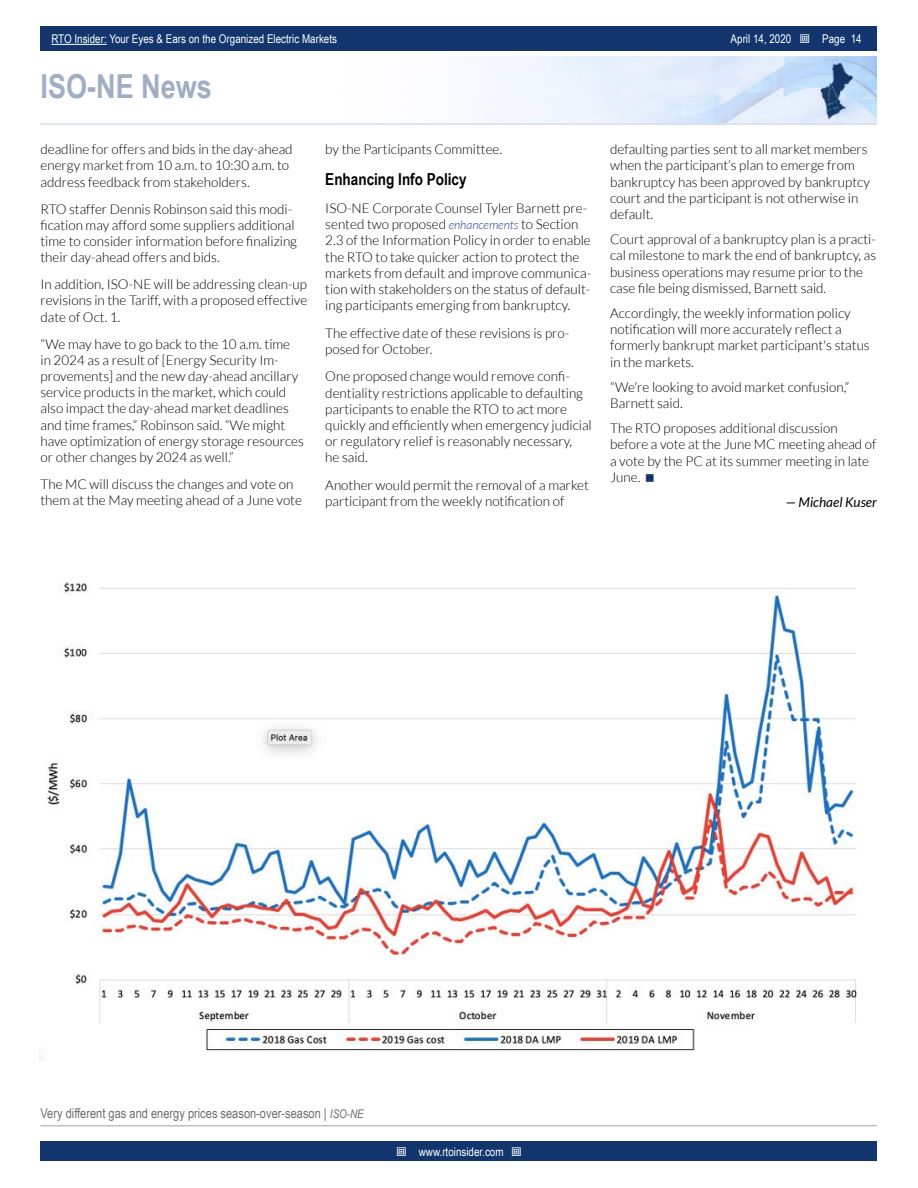
<style>
.page{position:relative;width:918px;height:1188px;background:#fff}
.page>*{position:absolute;margin:0;border:0;box-sizing:border-box;transform-origin:0 0}
.t1{font:700 33px "Arial Narrow";color:#a0aec4}
.t2{font:700 16.5px "Arial Narrow";color:#000}
.t3{font:300 13.5px/16.2px "Lato";color:#000}
.t4{font:13.5px "Arial Narrow";color:#6d6e71}
.t5{font:italic 13.5px "Lato";color:#000}
.t6{font:12px "Arial Narrow";color:#fff}
.s1{font-style:italic;font-size:12px;color:#25408f}
.s2{font-style:italic;font-size:12px}
</style>
<div class="page">
<div style="left:41px;top:1142px;width:836px;height:19px;background:#11356c"></div>
<div style="left:41px;top:27px;width:836px;height:24px;background:#11356c"></div>
<hr style="left:51px;top:44px;width:56px;height:1px;background:#fff">
<img style="left:474px;top:56px;width:403px;height:67px">
<hr style="left:40px;top:123px;width:837px;height:2px;background:#d6deec">
<hr style="left:40px;top:1125px;width:837px;height:1px;background:#bfbfbf">
<img style="left:40px;top:581px;width:817px;height:480px">
<p class="t6" style="left:51px;top:30px;width:287px">RTO Insider: Your Eyes &amp; Ears on the Organized Electric Markets</p>
<p class="t6" style="left:731px;top:30px;width:62px">April 14, 2020</p>
<p class="t6" style="left:822px;top:30px;width:41px">Page 14</p>
<h1 class="t1" style="left:40px;top:61px;width:173px">ISO-NE News</h1>
<p class="t3" style="left:40px;top:141px;width:254px">deadline for offers and bids in the day-ahead energy market from 10 a.m. to 10:30 a.m. to address feedback from stakeholders.</p>
<p class="t3" style="left:40px;top:201px;width:258px">RTO staffer Dennis Robinson said this modi&shy;fication may afford some suppliers additional time to consider information before finalizing their day-ahead offers and bids.</p>
<p class="t3" style="left:40px;top:276px;width:268px;text-align:justify">In addition, ISO-NE will be addressing clean-up revisions in the Tariff, with a proposed effective date of Oct. 1.</p>
<p class="t3" style="left:40px;top:336px;width:265px">“We may have to go back to the 10 a.m. time in 2024 as a result of [Energy Security Im&shy;provements] and the new day-ahead ancillary service products in the market, which could also impact the day-ahead market deadlines and time frames,” Robinson said. “We might have optimization of energy storage resources or other changes by 2024 as well.”</p>
<p class="t3" style="left:40px;top:476px;width:263px">The MC will discuss the changes and vote on them at the May meeting ahead of a June vote</p>
<p class="t3" style="left:325px;top:141px;width:178px">by the Participants Committee.</p>
<p class="t2" style="left:325px;top:167px;width:143px">Enhancing Info Policy</p>
<p class="t3" style="left:325px;top:200px;width:267px">ISO-NE Corporate Counsel Tyler Barnett pre&shy;sented two proposed <span class="s1">enhancements</span> to Section 2.3 of the Information Policy in order to enable the RTO to take quicker action to protect the markets from default and improve communica&shy;tion with stakeholders on the status of default&shy;ing participants emerging from bankruptcy.</p>
<p class="t3" style="left:325px;top:325px;width:246px">The effective date of these revisions is pro&shy;posed for October.</p>
<p class="t3" style="left:325px;top:369px;width:268px">One proposed change would remove confi&shy;dentiality restrictions applicable to defaulting participants to enable the RTO to act more quickly and efficiently when emergency judicial or regulatory relief is reasonably necessary,<br>he said.</p>
<p class="t3" style="left:325px;top:477px;width:265px">Another would permit the removal of a market participant from the weekly notification of</p>
<p class="t3" style="left:610px;top:141px;width:261px">defaulting parties sent to all market members when the participant’s plan to emerge from bankruptcy has been approved by bankruptcy court and the participant is not otherwise in default.</p>
<p class="t3" style="left:610px;top:231px;width:268px">Court approval of a bankruptcy plan is a practi&shy;cal milestone to mark the end of bankruptcy, as business operations may resume prior to the case file being dismissed, Barnett said.</p>
<p class="t3" style="left:610px;top:305px;width:261px">Accordingly, the weekly information policy notification will more accurately reflect a formerly bankrupt market participant's status in the markets.</p>
<p class="t3" style="left:610px;top:379px;width:241px">“We’re looking to avoid market confusion,”<br>Barnett said.</p>
<p class="t3" style="left:610px;top:420px;width:268px">The RTO proposes additional discussion before a vote at the June MC meeting ahead of a vote by the PC at its summer meeting in late<br>June.</p>
<p class="t5" style="left:786px;top:495px;width:93px">— Michael Kuser</p>
<p class="t4" style="left:40px;top:1104px;width:325px">Very different gas and energy prices season-over-season | <span class="s2">ISO-NE</span></p>
<p class="t6" style="left:419px;top:1143px;width:86px">www.rtoinsider.com</p>
</div>
